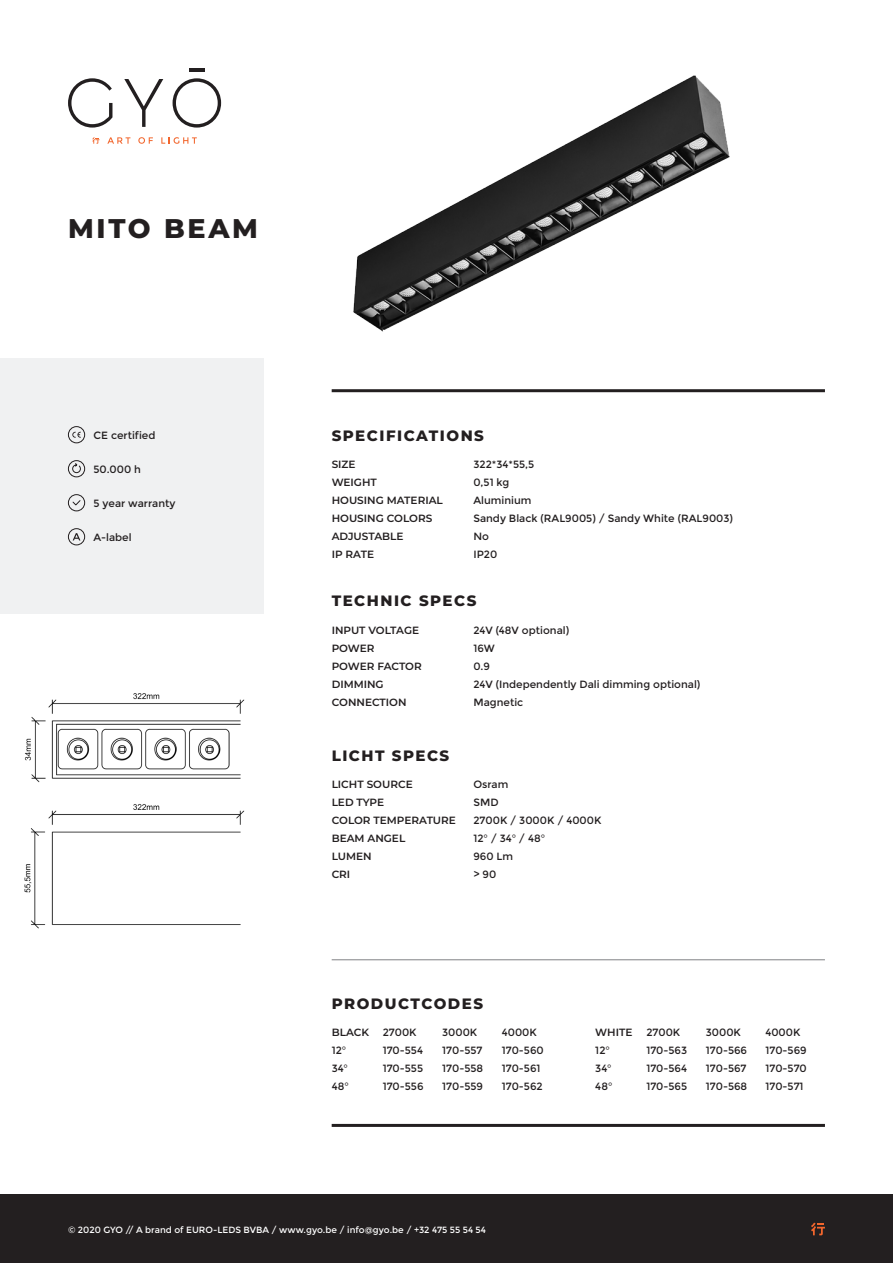
<style>
.page{position:relative;width:893px;height:1263px;background:#fff}
.page>*{position:absolute;margin:0;border:0;box-sizing:border-box;transform-origin:0 0}
.titel{font:800 27px "Montserrat";letter-spacing:.1em;color:#231f20}
.titel-2{font:800 15px "Montserrat";letter-spacing:.1em;color:#231f20}
.waarde{font:10.5px/18px "Montserrat";color:#231f20}
.eigenschap{font:600 10.5px "Montserrat";color:#231f20}
.t1{font:9px "Montserrat";color:#fff}
</style>
<div class="page">
<div style="left:0;top:358px;width:264px;height:255px;background:#f0f1f2"></div>
<div style="left:0;top:1195px;width:893px;height:68px;background:#231f20"></div>
<img style="left:353px;top:75px;width:377px;height:257px">
<img style="left:24px;top:693px;width:221px;height:236px">
<svg style="left:811px;top:1222px;width:14px;height:13px"></svg>
<hr style="left:332px;top:1124px;width:493px;height:3px;background:#231f20">
<hr style="left:332px;top:389px;width:493px;height:3px;background:#231f20">
<svg style="left:68px;top:78px;width:44px;height:50px"></svg>
<svg style="left:124px;top:79px;width:39px;height:48px"></svg>
<svg style="left:173px;top:78px;width:48px;height:50px"></svg>
<hr style="left:189px;top:68px;width:16px;height:3px;background:#231f20">
<svg style="left:107px;top:137px;width:23px;height:7px"></svg>
<svg style="left:138px;top:137px;width:15px;height:7px"></svg>
<svg style="left:161px;top:137px;width:36px;height:7px"></svg>
<svg style="left:92px;top:137px;width:7px;height:7px"></svg>
<svg style="left:73px;top:533px;width:7px;height:7px"></svg>
<div style="left:68px;top:528px;width:17px;height:17px;border:1px solid #231f20;border-radius:50%"></div>
<div style="left:68px;top:426px;width:17px;height:17px;border:1px solid #231f20;border-radius:50%"></div>
<svg style="left:72px;top:432px;width:9px;height:6px"></svg>
<div style="left:68px;top:460px;width:17px;height:17px;border:1px solid #231f20;border-radius:50%"></div>
<svg style="left:72px;top:462px;width:9px;height:11px"></svg>
<div style="left:68px;top:494px;width:17px;height:17px;border:1px solid #231f20;border-radius:50%"></div>
<svg style="left:72px;top:500px;width:9px;height:6px"></svg>
<hr style="left:332px;top:959px;width:493px;height:1px;background:#808285">
<p class="titel" style="left:68px;top:209px;width:191px">MITO BEAM</p>
<p class="waarde" style="left:94px;top:426px;width:63px">CE certified</p>
<p class="waarde" style="left:94px;top:460px;width:49px">50.000 h</p>
<p class="waarde" style="left:94px;top:494px;width:83px">5 year warranty</p>
<p class="waarde" style="left:94px;top:528px;width:40px">A-label</p>
<p class="titel-2" style="left:332px;top:424px;width:154px">SPECIFICATIONS</p>
<p class="eigenschap" style="left:332px;top:457px;width:25px">SIZE</p>
<p class="eigenschap" style="left:332px;top:475px;width:47px">WEIGHT</p>
<p class="eigenschap" style="left:332px;top:493px;width:113px">HOUSING MATERIAL</p>
<p class="eigenschap" style="left:332px;top:511px;width:102px">HOUSING COLORS</p>
<p class="eigenschap" style="left:332px;top:529px;width:73px">ADJUSTABLE</p>
<p class="eigenschap" style="left:332px;top:547px;width:44px">IP RATE</p>
<p class="waarde" style="left:473px;top:455px;width:62px">322*34*55,5</p>
<p class="waarde" style="left:473px;top:473px;width:38px">0,51 kg</p>
<p class="waarde" style="left:473px;top:491px;width:60px">Aluminium</p>
<p class="waarde" style="left:473px;top:509px;width:261px">Sandy Black (RAL9005) / Sandy White (RAL9003)</p>
<p class="waarde" style="left:473px;top:527px;width:17px">No</p>
<p class="waarde" style="left:473px;top:545px;width:25px">IP20</p>
<p class="titel-2" style="left:332px;top:590px;width:146px">TECHNIC SPECS</p>
<p class="eigenschap" style="left:332px;top:622px;width:89px">INPUT VOLTAGE</p>
<p class="eigenschap" style="left:332px;top:640px;width:44px">POWER</p>
<p class="eigenschap" style="left:332px;top:658px;width:92px">POWER FACTOR</p>
<p class="eigenschap" style="left:332px;top:676px;width:54px">DIMMING</p>
<p class="eigenschap" style="left:332px;top:694px;width:76px">CONNECTION</p>
<p class="titel-2" style="left:332px;top:744px;width:119px">LICHT SPECS</p>
<p class="eigenschap" style="left:332px;top:776px;width:83px">LICHT SOURCE</p>
<p class="eigenschap" style="left:332px;top:794px;width:54px">LED TYPE</p>
<p class="eigenschap" style="left:332px;top:812px;width:126px">COLOR TEMPERATURE</p>
<p class="eigenschap" style="left:332px;top:830px;width:75px">BEAM ANGEL</p>
<p class="eigenschap" style="left:332px;top:848px;width:42px">LUMEN</p>
<p class="eigenschap" style="left:332px;top:866px;width:20px">CRI</p>
<p class="waarde" style="left:473px;top:621px;width:97px">24V (48V optional)</p>
<p class="waarde" style="left:473px;top:639px;width:23px">16W</p>
<p class="waarde" style="left:473px;top:657px;width:18px">0.9</p>
<p class="waarde" style="left:473px;top:675px;width:229px">24V (Independently Dali dimming optional)</p>
<p class="waarde" style="left:473px;top:693px;width:51px">Magnetic</p>
<p class="waarde" style="left:473px;top:775px;width:36px">Osram</p>
<p class="waarde" style="left:473px;top:793px;width:27px">SMD</p>
<p class="waarde" style="left:473px;top:811px;width:130px">2700K / 3000K / 4000K</p>
<p class="waarde" style="left:473px;top:829px;width:73px">12° / 34° / 48°</p>
<p class="waarde" style="left:473px;top:847px;width:41px">960 Lm</p>
<p class="waarde" style="left:473px;top:865px;width:24px">&gt; 90</p>
<p class="titel-2" style="left:332px;top:992px;width:153px">PRODUCTCODES</p>
<p class="waarde" style="left:332px;top:1041px;width:16px">12°</p>
<p class="waarde" style="left:332px;top:1059px;width:18px">34°</p>
<p class="waarde" style="left:332px;top:1077px;width:19px">48°</p>
<p class="eigenschap" style="left:332px;top:1025px;width:39px">BLACK</p>
<p class="waarde" style="left:442px;top:1023px;width:37px">3000K</p>
<p class="waarde" style="left:502px;top:1023px;width:37px">4000K</p>
<p class="eigenschap" style="left:595px;top:1025px;width:39px">WHITE</p>
<p class="waarde" style="left:706px;top:1023px;width:37px">3000K</p>
<p class="waarde" style="left:765px;top:1023px;width:37px">4000K</p>
<p class="waarde" style="left:383px;top:1023px;width:35px">2700K</p>
<p class="waarde" style="left:646px;top:1023px;width:35px">2700K</p>
<p class="waarde" style="left:383px;top:1041px;width:42px">170-554</p>
<p class="waarde" style="left:383px;top:1059px;width:42px">170-555</p>
<p class="waarde" style="left:383px;top:1077px;width:42px">170-556</p>
<p class="waarde" style="left:442px;top:1041px;width:42px">170-557</p>
<p class="waarde" style="left:442px;top:1059px;width:43px">170-558</p>
<p class="waarde" style="left:442px;top:1077px;width:42px">170-559</p>
<p class="waarde" style="left:502px;top:1041px;width:43px">170-560</p>
<p class="waarde" style="left:502px;top:1059px;width:42px">170-561<br>170-562</p>
<p class="waarde" style="left:595px;top:1041px;width:16px">12°</p>
<p class="waarde" style="left:595px;top:1059px;width:18px">34°</p>
<p class="waarde" style="left:595px;top:1077px;width:19px">48°</p>
<p class="waarde" style="left:646px;top:1041px;width:42px">170-563</p>
<p class="waarde" style="left:646px;top:1059px;width:42px">170-564</p>
<p class="waarde" style="left:646px;top:1077px;width:42px">170-565</p>
<p class="waarde" style="left:706px;top:1041px;width:43px">170-566</p>
<p class="waarde" style="left:706px;top:1059px;width:43px">170-567<br>170-568</p>
<p class="waarde" style="left:765px;top:1041px;width:43px">170-569</p>
<p class="waarde" style="left:765px;top:1059px;width:43px">170-570</p>
<p class="waarde" style="left:765px;top:1077px;width:40px">170-571</p>
<p class="t1" style="left:68px;top:1225px;width:419px">© 2020 GYO // A brand of EURO-LEDS BVBA / www.gyo.be / info@gyo.be / +32 475 55 54 54</p>
</div>
